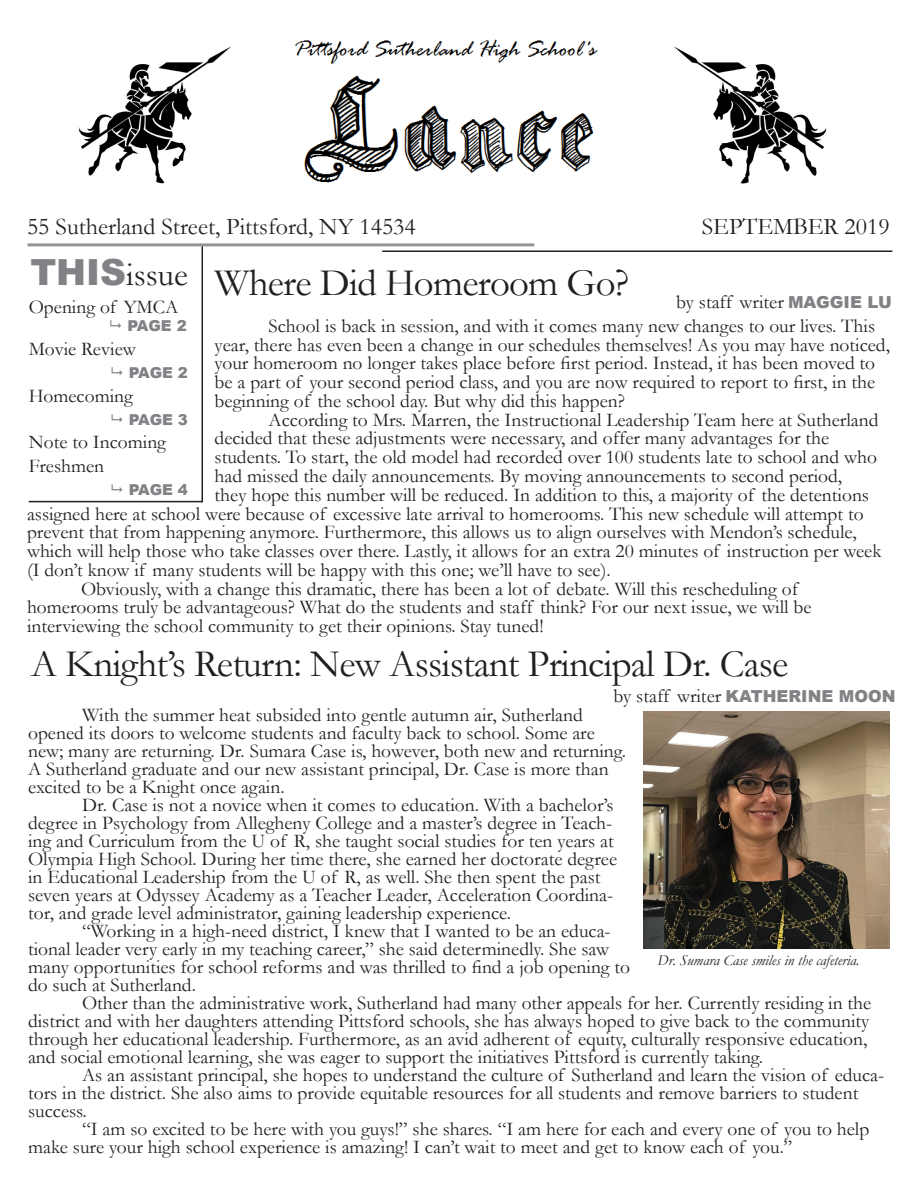
<style>
.page{position:relative;width:918px;height:1188px;background:#fff}
.page>*{position:absolute;margin:0;border:0;box-sizing:border-box;transform-origin:0 0}
.t1{font:39px "Garamond";letter-spacing:-.02em;color:#231f20}
.t2{font:33px "Garamond";color:#231f20}
.t3{font:24px "Garamond";color:#231f20}
.t4{font:19.5px/18px "Garamond";color:#231f20}
.t5{font:italic 15px "Garamond";color:#231f20}
.t6{font:900 15px "Arial";letter-spacing:-.02em;color:#808285}
.s1{font-family:"Arial";font-weight:900;font-size:36px;color:#808285}
.s2{font-family:"Arial";font-weight:900;font-size:16.5px;color:#808285}
</style>
<div class="page">
<img style="left:294px;top:39px;width:304px;height:144px">
<img style="left:78px;top:46px;width:153px;height:138px">
<img style="left:674px;top:46px;width:153px;height:138px">
<hr style="left:28px;top:243px;width:506px;height:3px;background:#939598">
<hr style="left:382px;top:250px;width:510px;height:2px;background:#231f20">
<hr style="left:202px;top:246px;width:1px;height:256px;background:#231f20">
<hr style="left:29px;top:501px;width:173px;height:1px;background:#231f20">
<img style="left:644px;top:711px;width:245px;height:237px">
<p class="t3" style="left:27px;top:210px;width:390px">55 Sutherland Street, Pittsford, NY 14534</p>
<p class="t3" style="left:702px;top:210px;width:189px">SEPTEMBER 2019</p>
<p class="t2" style="left:30px;top:253px;width:159px"><span class="s1">THIS</span>issue</p>
<p class="t4" style="left:29px;top:298px;width:151px">Opening of YMCA</p>
<p class="t6" style="left:127px;top:315px;width:61px">PAGE 2</p>
<p class="t4" style="left:29px;top:339px;width:109px">Movie Review</p>
<p class="t6" style="left:129px;top:362px;width:61px">PAGE 2</p>
<p class="t4" style="left:29px;top:386px;width:106px">Homecoming</p>
<p class="t6" style="left:129px;top:409px;width:61px">PAGE 3</p>
<p class="t4" style="left:29px;top:430px;width:139px;line-height:23.4px">Note to Incoming<br>Freshmen</p>
<p class="t6" style="left:129px;top:479px;width:61px">PAGE 4</p>
<p class="t1" style="left:215px;top:257px;width:416px">Where Did Homeroom Go?</p>
<p class="t4" style="left:676px;top:293px;width:217px">by staff writer <span class="s2">MAGGIE LU</span></p>
<p class="t4" style="left:215px;top:316px;width:677px;line-height:18.8px;text-indent:54px">School is back in session, and with it comes many new changes to our lives. This year, there has even been a change in our schedules themselves! As you may have noticed, your homeroom no longer takes place before first period. Instead, it has been moved to be a part of your second period class, and you are now required to report to first, in the beginning of the school day. But why did this happen?</p>
<p class="t4" style="left:269px;top:410px;width:611px">According to Mrs. Marren, the Instructional Leadership Team here at Sutherland</p>
<p class="t4" style="left:215px;top:429px;width:616px">decided that these adjustments were necessary, and offer many advantages for the</p>
<p class="t4" style="left:215px;top:448px;width:664px">students. To start, the old model had recorded over 100 students late to school and who</p>
<p class="t4" style="left:215px;top:466px;width:629px">had missed the daily announcements. By moving announcements to second period,</p>
<p class="t4" style="left:215px;top:485px;width:656px">they hope this number will be reduced. In addition to this, a majority of the detentions</p>
<p class="t4" style="left:27px;top:504px;width:838px">assigned here at school were because of excessive late arrival to homerooms. This new schedule will attempt to</p>
<p class="t4" style="left:27px;top:523px;width:831px">prevent that from happening anymore. Furthermore, this allows us to align ourselves with Mendon’s schedule,</p>
<p class="t4" style="left:27px;top:542px;width:856px">which will help those who take classes over there. Lastly, it allows for an extra 20 minutes of instruction per week</p>
<p class="t4" style="left:27px;top:560px;width:585px">(I don’t know if many students will be happy with this one; we’ll have to see).</p>
<p class="t4" style="left:27px;top:579px;width:786px;line-height:18.8px;text-indent:54px">Obviously, with a change this dramatic, there has been a lot of debate. Will this rescheduling of homerooms truly be advantageous? What do the students and staff think? For our next issue, we will be interviewing the school community to get their opinions. Stay tuned!</p>
<p class="t1" style="left:31px;top:638px;width:759px">A Knight’s Return: New Assistant Principal Dr. Case</p>
<p class="t4" style="left:614px;top:686px;width:284px">by staff writer <span class="s2">KATHERINE MOON</span></p>
<p class="t4" style="left:28px;top:706px;width:599px;text-indent:54px">With the summer heat subsided into gentle autumn air, Sutherland opened its doors to welcome students and faculty back to school. Some are new; many are returning. Dr. Sumara Case is, however, both new and returning.<br>A Sutherland graduate and our new assistant principal, Dr. Case is more than excited to be a Knight once again.</p>
<p class="t4" style="left:28px;top:796px;width:591px;text-indent:54px">Dr. Case is not a novice when it comes to education. With a bachelor’s degree in Psychology from Allegheny College and a master’s degree in Teach&shy;ing and Curriculum from the U of R, she taught social studies for ten years at Olympia High School. During her time there, she earned her doctorate degree in Educational Leadership from the U of R, as well. She then spent the past seven years at Odyssey Academy as a Teacher Leader, Acceleration Coordina&shy;tor, and grade level administrator, gaining leadership experience.</p>
<p class="t4" style="left:28px;top:922px;width:604px;text-indent:54px">“Working in a high-need district, I knew that I wanted to be an educa&shy;tional leader very early in my teaching career,” she said determinedly. She saw many opportunities for school reforms and was thrilled to find a job opening to do such at Sutherland.</p>
<p class="t4" style="left:28px;top:994px;width:845px;text-indent:54px">Other than the administrative work, Sutherland had many other appeals for her. Currently residing in the district and with her daughters attending Pittsford schools, she has always hoped to give back to the community through her educational leadership. Furthermore, as an avid adherent of equity, culturally responsive education, and social emotional learning, she was eager to support the initiatives Pittsford is currently taking.</p>
<p class="t4" style="left:28px;top:1066px;width:858px;text-indent:54px">As an assistant principal, she hopes to understand the culture of Sutherland and learn the vision of educa&shy;tors in the district. She also aims to provide equitable resources for all students and remove barriers to student success.</p>
<p class="t4" style="left:28px;top:1120px;width:843px;text-indent:54px">“I am so excited to be here with you guys!” she shares. “I am here for each and every one of you to help make sure your high school experience is amazing! I can’t wait to meet and get to know each of you.”</p>
<p class="t5" style="left:657px;top:950px;width:204px">Dr. Sumara Case smiles in the cafeteria.</p>
</div>
